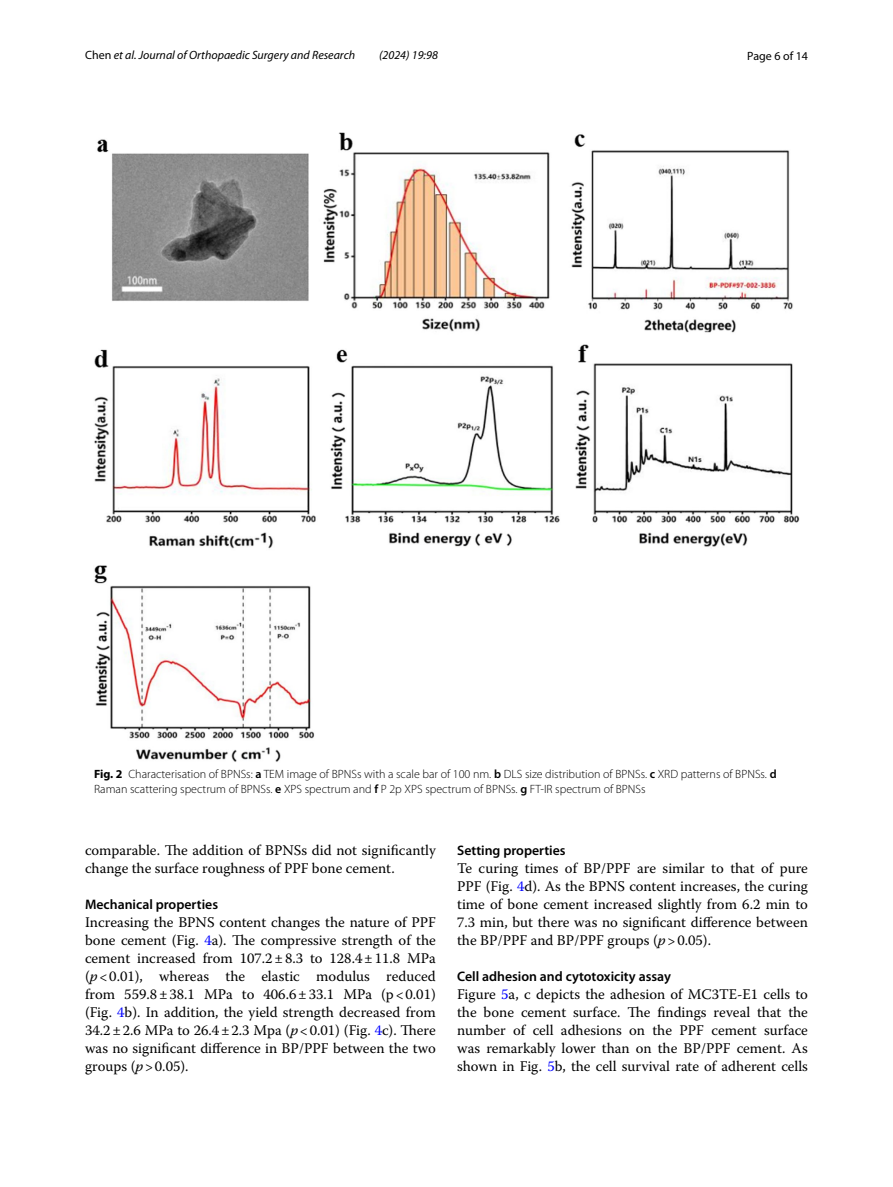
<style>
.page{position:relative;width:893px;height:1187px;background:#fff}
.page>*{position:absolute;margin:0;border:0;box-sizing:border-box;transform-origin:0 0}
.t1{font:14.7px/18px "Warnock Pro";color:#000;text-align:justify}
.t2{font:600 13.8px "Myriad Pro";color:#000}
.t3{font:300 12px/15px "Myriad Pro";color:#000}
.t4{font:italic 12px "Myriad Pro";color:#000}
.t5{font:12px "Myriad Pro";color:#000}
.s1{font-style:normal}
.s2{font-weight:700}
.s3{font-weight:600}
.s4{color:#00f}
.s5{font-style:italic}
</style>
<div class="page">
<img style="left:94px;top:133px;width:705px;height:629px">
<p class="t4" style="left:85px;top:48px;width:272px"><span class="s1">Chen</span> et al. Journal of Orthopaedic Surgery and Research</p>
<p class="t4" style="left:379px;top:48px;width:60px">(2024) 19:98</p>
<p class="t5" style="left:747px;top:48px;width:62px">Page 6 of 14</p>
<p class="t3" style="left:94px;top:766px;width:684px"><span class="s2">Fig. 2</span> Characterisation of BPNSs: <span class="s3">a</span> TEM image of BPNSs with a scale bar of 100 nm. <span class="s3">b</span> DLS size distribution of BPNSs. <span class="s3">c</span> XRD patterns of BPNSs. <span class="s3">d<br></span>Raman scattering spectrum of BPNSs. <span class="s3">e</span> XPS spectrum and <span class="s3">f</span> P 2p XPS spectrum of BPNSs. <span class="s3">g</span> FT-IR spectrum of BPNSs</p>
<p class="t1" style="left:85px;top:841px;width:352px">comparable. The addition of BPNSs did not significantly change the surface roughness of PPF bone cement.</p>
<p class="t2" style="left:85px;top:896px;width:135px">Mechanical properties</p>
<p class="t1" style="left:85px;top:913px;width:352px">Increasing the BPNS content changes the nature of PPF bone cement (Fig. <span class="s4">4</span>a). The compressive strength of the cement increased from 107.2±8.3 to 128.4±11.8 MPa (<span class="s5">p</span>&lt;0.01), whereas the elastic modulus reduced from 559.8±38.1 MPa to 406.6±33.1 MPa (p&lt;0.01) (Fig. <span class="s4">4</span>b). In addition, the yield strength decreased from 34.2±2.6 MPa to 26.4±2.3 Mpa (<span class="s5">p</span>&lt;0.01) (Fig. <span class="s4">4</span>c). There was no significant difference in BP/PPF between the two groups (<span class="s5">p</span>&gt;0.05).</p>
<p class="t2" style="left:457px;top:841px;width:110px">Setting properties</p>
<p class="t1" style="left:457px;top:858px;width:352px">Te curing times of BP/PPF are similar to that of pure PPF (Fig. <span class="s4">4</span>d). As the BPNS content increases, the curing time of bone cement increased slightly from 6.2 min to 7.3 min, but there was no significant difference between the BP/PPF and BP/PPF groups (<span class="s5">p</span>&gt;0.05).</p>
<p class="t2" style="left:457px;top:967px;width:215px">Cell adhesion and cytotoxicity assay</p>
<p class="t1" style="left:457px;top:984px;width:352px">Figure <span class="s4">5</span>a, c depicts the adhesion of MC3TE-E1 cells to the bone cement surface. The findings reveal that the number of cell adhesions on the PPF cement surface was remarkably lower than on the BP/PPF cement. As shown in Fig. <span class="s4">5</span>b, the cell survival rate of adherent cells</p>
</div>
